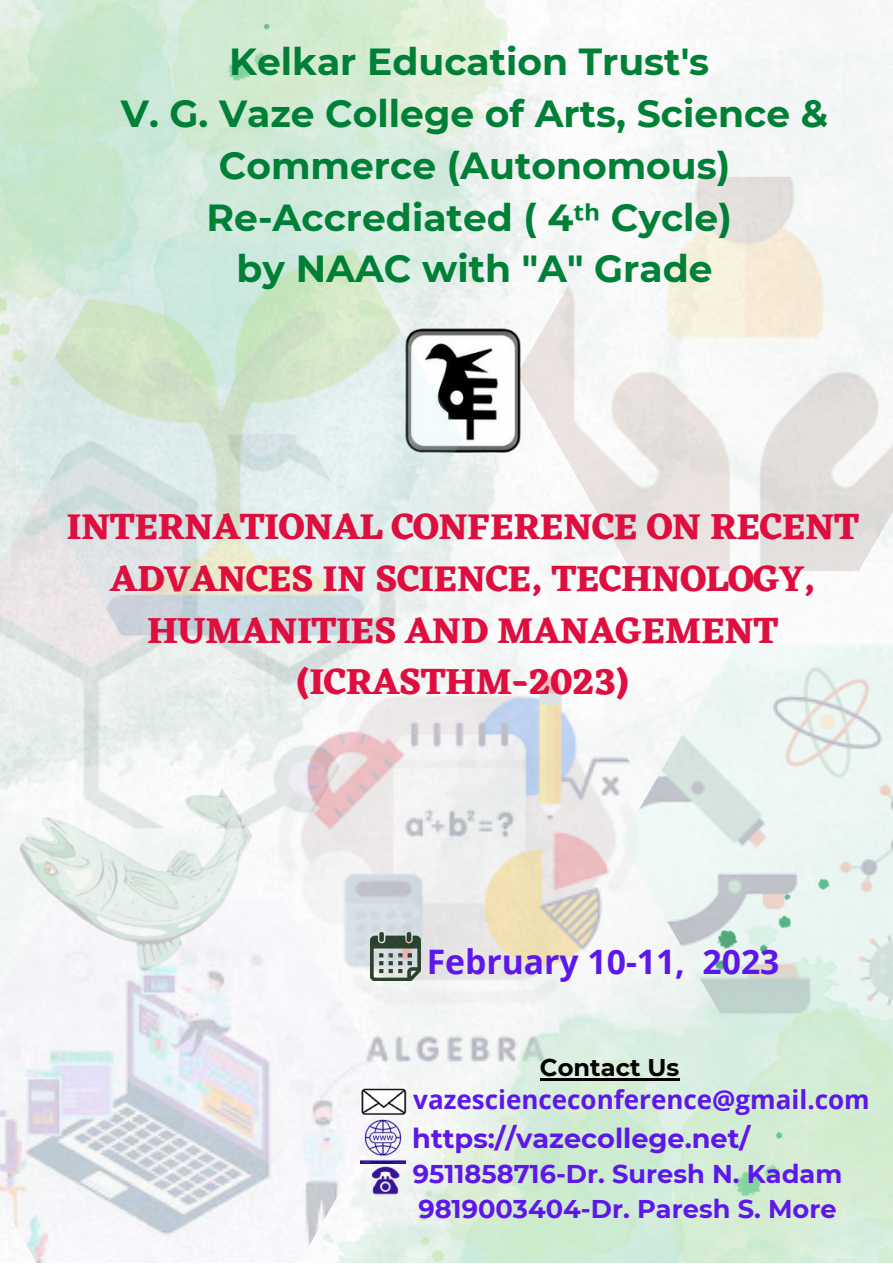
<style>
.page{position:relative;width:893px;height:1264px;background:#fff}
.page>*{position:absolute;margin:0;border:0;box-sizing:border-box;transform-origin:0 0}
.t1{font:700 37.65px/51.8px "Montserrat";color:#008037;text-align:center}
.t2{font:700 37.5px/51.8px "Eczar";letter-spacing:-.015em;color:#de0f3f;text-align:center}
.t3{font:700 33.75px "Open Sans";color:#5e17eb}
.t4{font:700 27.15px "Montserrat";color:#5e17eb}
.t5{font:700 25.95px "Open Sans";color:#5e17eb}
.t6{font:700 25.65px/34.8px "Montserrat";color:#5e17eb}
.t7{font:700 24.15px "Montserrat";color:#010101}
.s1{font-family:"Noto Sans"}
</style>
<div class="page">
<img style="left:267px;top:676px;width:353px;height:222px">
<img style="left:517px;top:177px;width:375px;height:394px">
<img style="left:620px;top:644px;width:272px;height:234px">
<img style="left:0;top:0;width:517px;height:434px">
<img style="left:0;top:898px;width:314px;height:364px">
<img style="left:0;top:434px;width:417px;height:394px">
<img style="left:314px;top:878px;width:578px;height:384px">
<img style="left:371px;top:932px;width:49px;height:48px">
<img style="left:360px;top:1088px;width:47px;height:26px">
<img style="left:363px;top:1158px;width:43px;height:47px">
<img style="left:360px;top:1115px;width:45px;height:48px">
<img style="left:462px;top:324px;width:68px;height:135px">
<img style="left:8px;top:241px;width:454px;height:394px">
<img style="left:8px;top:749px;width:259px;height:231px">
<hr style="left:540px;top:1078px;width:139px;height:2px;background:#010101">
<p class="t1" style="left:121px;top:36px;width:708px">Kelkar Education Trust's<br>V. G. Vaze College of Arts, Science &amp;<br>Commerce (Autonomous)<br>Re-Accrediated ( 4<span class="s1">ᵗʰ</span> Cycle)<br>by NAAC with "A" Grade</p>
<p class="t2" style="left:66px;top:500px;width:794px">INTERNATIONAL CONFERENCE ON RECENT<br>ADVANCES IN SCIENCE, TECHNOLOGY,<br>HUMANITIES AND MANAGEMENT (ICRASTHM-2023)</p>
<p class="t3" style="left:426px;top:938px;width:354px">February 10-11, 2023</p>
<p class="t7" style="left:540px;top:1052px;width:141px">Contact Us</p>
<p class="t5" style="left:413px;top:1081px;width:458px">vazescienceconference@gmail.com</p>
<p class="t4" style="left:412px;top:1121px;width:339px">https://vazecollege.net/</p>
<p class="t6" style="left:413px;top:1156px;width:431px">9511858716-Dr. Suresh N. Kadam<br>9819003404-Dr. Paresh S. More</p>
</div>
